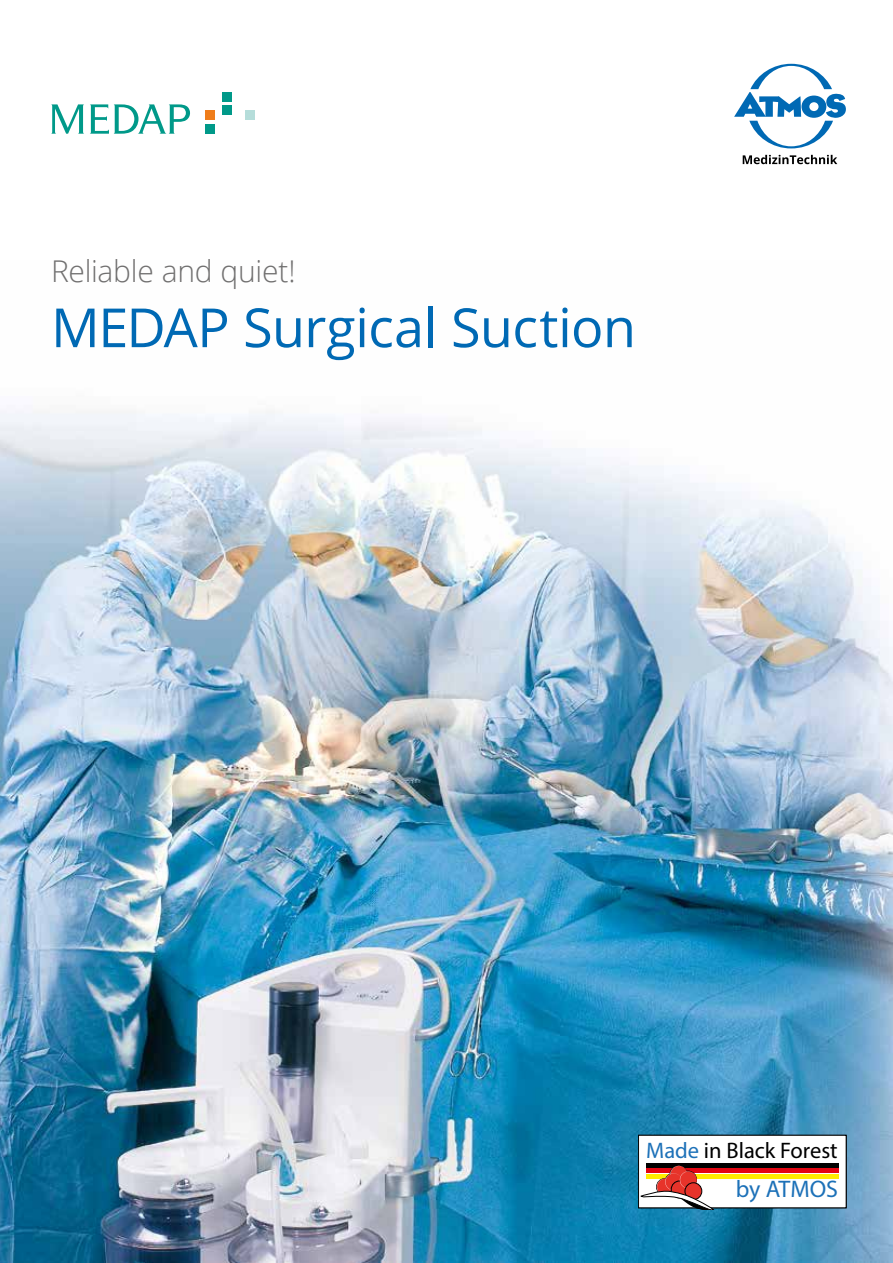
<style>
.page{position:relative;width:893px;height:1263px;background:#fff}
.page>*{position:absolute;margin:0;border:0;box-sizing:border-box;transform-origin:0 0}
.t1{font:54px "Open Sans";letter-spacing:-.015em;color:#0069b4}
.t2{font:300 30px "Open Sans";letter-spacing:-.01em;color:#706f6f}
.t3{font:24px "Myriad Pro";color:#1d71b8}
.t4{font:22.5px "Myriad Pro";color:#000}
.s1{color:#1d71b8}
</style>
<div class="page">
<img style="left:0;top:411px;width:893px;height:852px">
<svg style="left:51px;top:104px;width:33px;height:30px"></svg>
<svg style="left:90px;top:104px;width:100px;height:30px"></svg>
<div style="left:206px;top:110px;width:9px;height:10px;background:#ef7d1b"></div>
<div style="left:206px;top:124px;width:9px;height:10px;background:#009989"></div>
<div style="left:222px;top:92px;width:10px;height:10px;background:#009989"></div>
<div style="left:222px;top:105px;width:10px;height:10px;background:#009989"></div>
<div style="left:245px;top:110px;width:10px;height:10px;background:#b5ddda"></div>
<div style="left:638px;top:1135px;width:208px;height:72px;background:#fff"></div>
<hr style="left:646px;top:1163px;width:192px;height:4px;background:#000">
<div style="left:646px;top:1168px;width:192px;height:5px;background:#e30613"></div>
<div style="left:646px;top:1173px;width:192px;height:5px;background:#ffed00"></div>
<div style="left:638px;top:1135px;width:208px;height:73px;border:1px solid #000"></div>
<svg style="left:641px;top:1166px;width:81px;height:44px"></svg>
<svg style="left:734px;top:64px;width:112px;height:84px"></svg>
<svg style="left:743px;top:155px;width:94px;height:9px"></svg>
<p class="t2" style="left:51px;top:251px;width:246px">Reliable and quiet!</p>
<p class="t1" style="left:51px;top:291px;width:586px">MEDAP Surgical Suction</p>
<p class="t4" style="left:646px;top:1137px;width:193px"><span class="s1">Made</span> in Black Forest</p>
<p class="t3" style="left:736px;top:1174px;width:104px">by ATMOS</p>
</div>
